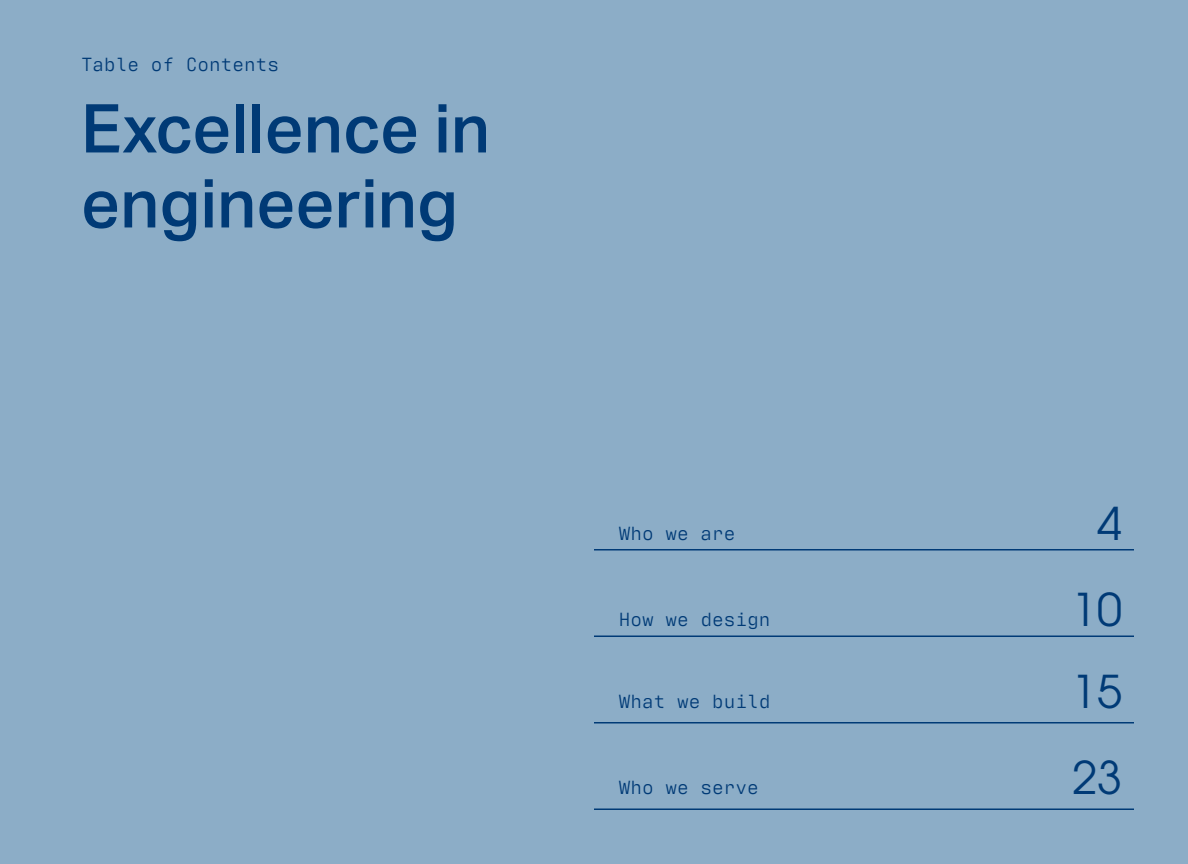
<style>
.page{position:relative;width:1188px;height:864px;background:#8cadc7}
.page>*{position:absolute;margin:0;border:0;box-sizing:border-box;transform-origin:0 0}
.t1{font:500 67.5px/75px "Aktiv Grotesk";color:#003a76}
.t2{font:45px "ITC Avant Garde Pro";color:#003a76}
.t3{font:19.5px "Antarctican Mono";color:#003a76}
</style>
<div class="page">
<hr style="left:594px;top:722px;width:540px;height:2px;background:#003a76">
<hr style="left:594px;top:549px;width:540px;height:2px;background:#003a76">
<hr style="left:594px;top:808px;width:540px;height:2px;background:#003a76">
<hr style="left:594px;top:636px;width:540px;height:1px;background:#003a76">
<p class="t3" style="left:81px;top:50px;width:200px">Table of Contents</p>
<h1 class="t1" style="left:81px;top:92px;width:411px">Excellence in engineering</h1>
<p class="t3" style="left:619px;top:519px;width:118px">Who we are</p>
<p class="t3" style="left:619px;top:605px;width:153px">How we design</p>
<p class="t3" style="left:619px;top:686px;width:153px">What we build</p>
<p class="t3" style="left:619px;top:773px;width:141px">Who we serve</p>
<h2 class="t2" style="left:1097px;top:495px;width:26px">4</h2>
<h2 class="t2" style="left:1072px;top:582px;width:51px">10</h2>
<h2 class="t2" style="left:1072px;top:663px;width:51px">15</h2>
<h2 class="t2" style="left:1072px;top:749px;width:51px">23</h2>
</div>
